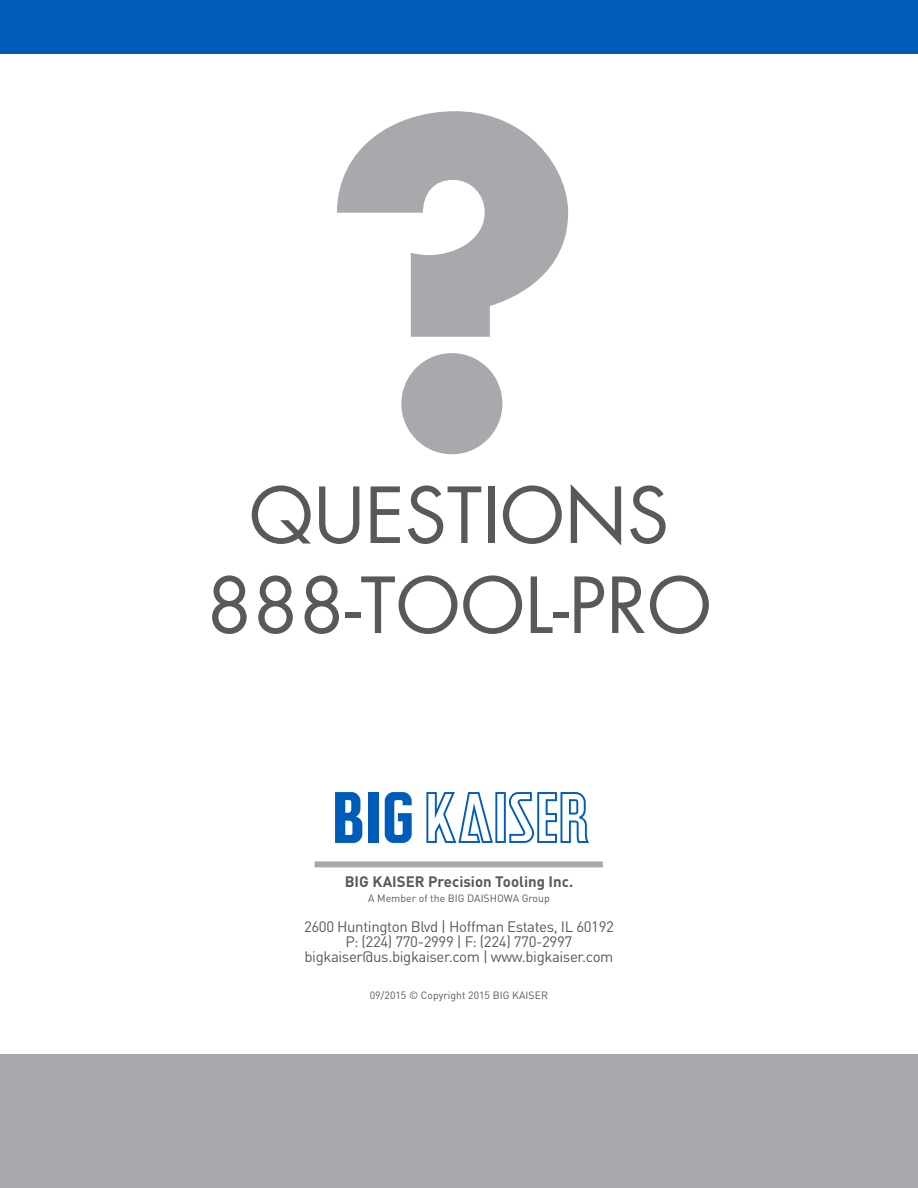
<style>
.page{position:relative;width:918px;height:1188px;background:#fff}
.page>*{position:absolute;margin:0;border:0;box-sizing:border-box;transform-origin:0 0}
.t1{font:700 432.15px "Futura";color:#a7a9ac}
.t2{font:75px "Futura";color:#58595b}
.t3{font:15px/15px "DINOT";letter-spacing:-.025em;color:#58595b;text-align:center}
.t4{font:700 15px "DINOT";color:#58595b}
.t5{font:10.5px "DINOT";color:#58595b}
</style>
<div class="page">
<div style="left:0;top:0;width:918px;height:54px;background:#005cb9"></div>
<div style="left:0;top:1054px;width:918px;height:134px;background:#a7a9ac"></div>
<div style="left:314px;top:861px;width:289px;height:6px;background:#a7a9ac"></div>
<svg style="left:385px;top:792px;width:27px;height:51px"></svg>
<div style="left:368px;top:792px;width:11px;height:51px;background:#005cb9"></div>
<svg style="left:335px;top:792px;width:27px;height:51px"></svg>
<svg style="left:426px;top:792px;width:163px;height:51px"></svg>
<h1 class="t1" style="left:330px;top:-4px;width:259px">?</h1>
<h2 class="t2" style="left:249px;top:468px;width:422px">QUESTIONS</h2>
<h2 class="t2" style="left:206px;top:558px;width:507px">888-TOOL-PRO</h2>
<p class="t4" style="left:345px;top:869px;width:230px">BIG KAISER Precision Tooling Inc.</p>
<p class="t5" style="left:368px;top:890px;width:183px">A Member of the BIG DAISHOWA Group</p>
<p class="t3" style="left:304px;top:918px;width:311px">2600 Huntington Blvd | Hoffman Estates, IL 60192<br>P: (224) 770-2999 | F: (224) 770-2997 bigkaiser@us.bigkaiser.com | www.bigkaiser.com</p>
<p class="t5" style="left:370px;top:987px;width:180px">09/2015 © Copyright 2015 BIG KAISER</p>
</div>
